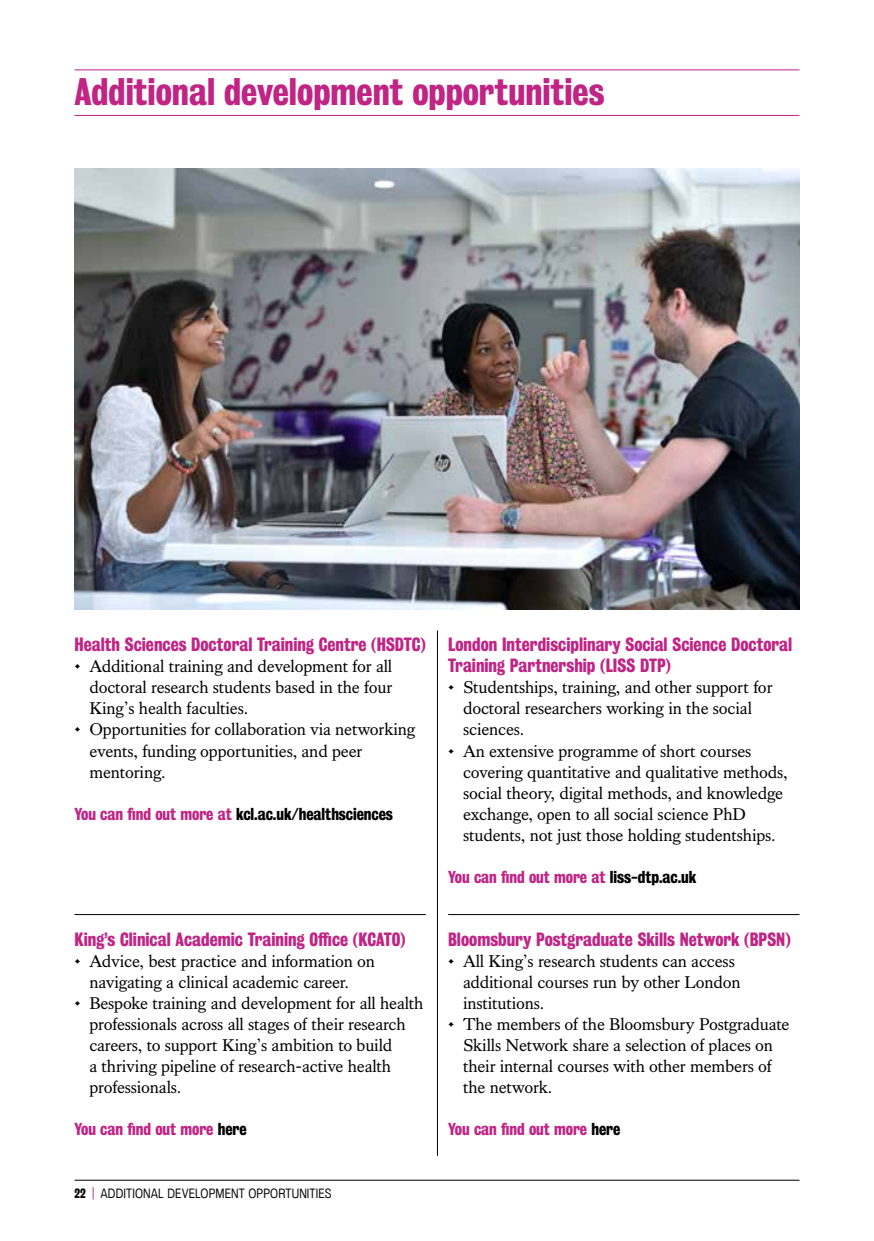
<style>
.page{position:relative;width:874px;height:1241px;background:#fff}
.page>*{position:absolute;margin:0;border:0;box-sizing:border-box;transform-origin:0 0}
.t1{font:35px "Kings Bureau Grot Three Seven";color:#c02485}
.t2{font:17.5px/21px "Kings Caslon Text";letter-spacing:-.01em;color:#000}
.t3{font:17.5px/21px "Kings Bureau Grot Three Seven";color:#c02485}
.t4{font:15.75px "Kings Bureau Grot Three Seven";letter-spacing:-.005em;color:#c02485}
.t5{font:15.75px "Kings Bureau Grot Three Seven";letter-spacing:-.005em;color:#000}
.t6{font:12.25px "Kings Bureau Grot Five One";letter-spacing:.01em;color:#000}
.s1{color:#c02485}
.s2{color:#000}
.s3{font-family:"Kings Bureau Grot Three Seven"}
</style>
<div class="page">
<hr style="left:74px;top:1179px;width:725px;height:1px;background:#000">
<hr style="left:74px;top:69px;width:725px;height:1px;background:#c02485">
<hr style="left:74px;top:115px;width:725px;height:1px;background:#c02485">
<hr style="left:437px;top:630px;width:1px;height:525px;background:#000">
<img style="left:74px;top:168px;width:725px;height:441px">
<hr style="left:74px;top:914px;width:351px;height:1px;background:#000">
<hr style="left:448px;top:914px;width:351px;height:1px;background:#000">
<h1 class="t1" style="left:74px;top:71px;width:531px">Additional development opportunities</h1>
<p class="t3" style="left:74px;top:634px;width:352px">Health Sciences Doctoral Training Centre (HSDTC)</p>
<p class="t2" style="left:89px;top:656px;width:304px;text-align:justify;text-indent:-15px">• Additional training and development for all doctoral research students based in the four King’s health faculties.</p>
<p class="t2" style="left:89px;top:719px;width:327px;text-indent:-15px">• Opportunities for collaboration via networking events, funding opportunities, and peer mentoring.</p>
<p class="t5" style="left:74px;top:804px;width:320px"><span class="s1">You can find out more at</span> kcl.ac.uk/healthsciences</p>
<p class="t3" style="left:74px;top:928px;width:332px">King’s Clinical Academic Training Office (KCATO)</p>
<p class="t2" style="left:89px;top:950px;width:287px;text-indent:-15px">• Advice, best practice and information on navigating a clinical academic career.</p>
<p class="t2" style="left:89px;top:992px;width:335px;text-indent:-15px">• Bespoke training and development for all health professionals across all stages of their research careers, to support King’s ambition to build<br>a thriving pipeline of research-active health professionals.</p>
<p class="t4" style="left:74px;top:1119px;width:174px">You can find out more <span class="s2">here</span></p>
<p class="t6" style="left:74px;top:1186px;width:259px"><span class="s3">22</span> <span class="s1">|</span> ADDITIONAL DEVELOPMENT OPPORTUNITIES</p>
<p class="t3" style="left:448px;top:634px;width:345px">London Interdisciplinary Social Science Doctoral<br>Training Partnership (LISS DTP)</p>
<p class="t2" style="left:463px;top:677px;width:311px;text-indent:-15px">• Studentships, training, and other support for doctoral researchers working in the social sciences.</p>
<p class="t2" style="left:463px;top:740px;width:326px;text-indent:-15px">• An extensive programme of short courses covering quantitative and qualitative methods, social theory, digital methods, and knowledge exchange, open to all social science PhD students, not just those holding studentships.</p>
<p class="t4" style="left:448px;top:867px;width:250px">You can find out more at <span class="s2">liss-dtp.ac.uk</span></p>
<p class="t3" style="left:448px;top:928px;width:344px">Bloomsbury Postgraduate Skills Network (BPSN)</p>
<p class="t2" style="left:463px;top:950px;width:279px;text-indent:-15px">• All King’s research students can access additional courses run by other London institutions.</p>
<p class="t2" style="left:463px;top:1013px;width:328px;text-indent:-15px">• The members of the Bloomsbury Postgraduate Skills Network share a selection of places on their internal courses with other members of the network.</p>
<p class="t4" style="left:448px;top:1119px;width:174px">You can find out more <span class="s2">here</span></p>
</div>
